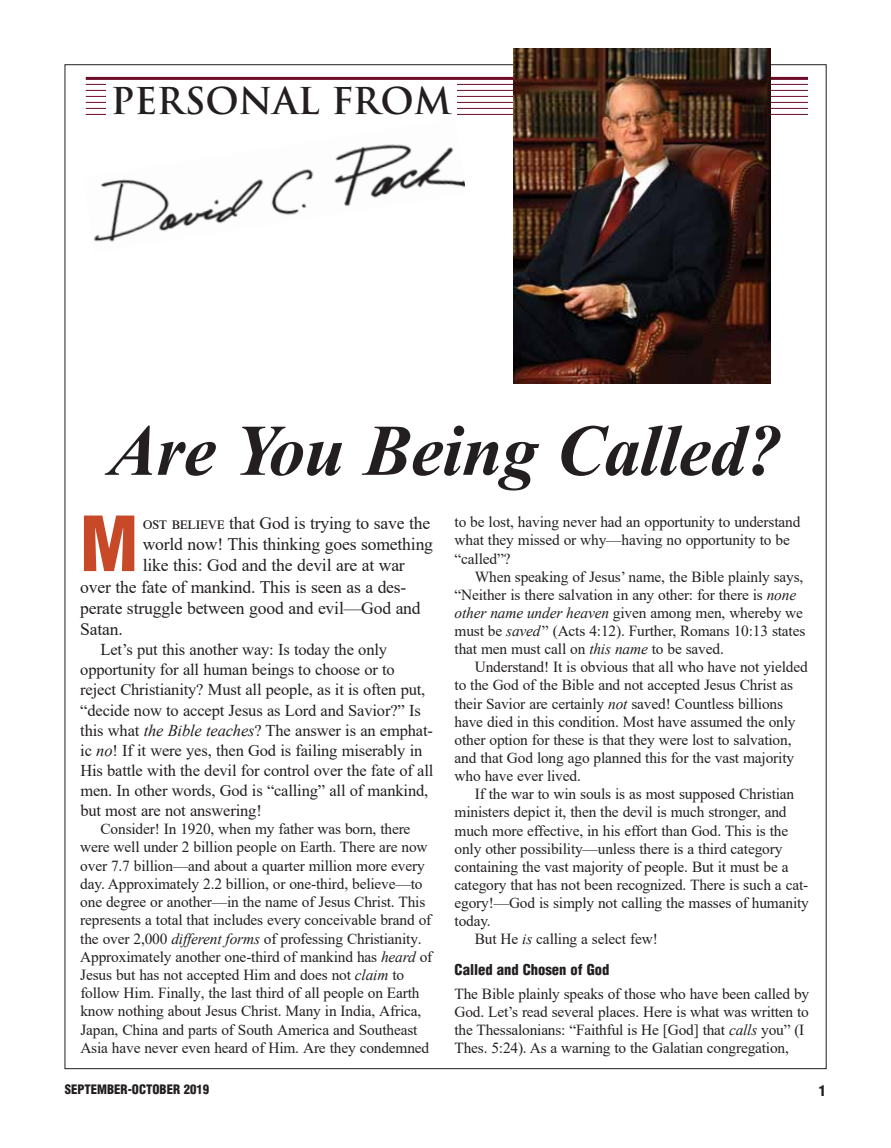
<style>
.page{position:relative;width:891px;height:1148px;background:#fff}
.page>*{position:absolute;margin:0;border:0;box-sizing:border-box;transform-origin:0 0}
.t1{font:900 condensed 73.95px "Helvetica";color:#c84927}
.t2{font:italic 700 72.6px "Times New Roman";letter-spacing:-.01em;color:#231f20}
.t3{font:600 36px "Trajan Pro 3";color:#231f20}
.t4{font:17.7px "Times New Roman";letter-spacing:-.01em;color:#231f20}
.t5{font:16.5px/20.1px "Times New Roman";letter-spacing:-.01em;color:#231f20}
.t6{font:15.3px/18.1px "Times New Roman";letter-spacing:-.01em;color:#231f20}
.t7{font:900 condensed 14.7px "Helvetica";color:#231f20}
.t8{font:900 condensed 12.75px "Helvetica";color:#231f20}
.s1{font-style:italic}
</style>
<div class="page">
<hr style="left:86px;top:84px;width:722px;height:1px;background:#6d0b28">
<hr style="left:86px;top:90px;width:722px;height:1px;background:#6d0b28">
<hr style="left:86px;top:96px;width:722px;height:1px;background:#6d0b28">
<hr style="left:86px;top:102px;width:722px;height:1px;background:#6d0b28">
<hr style="left:86px;top:108px;width:722px;height:1px;background:#6d0b28">
<hr style="left:86px;top:114px;width:722px;height:1px;background:#6d0b28">
<hr style="left:86px;top:77px;width:722px;height:3px;background:#6d0b28">
<img style="left:513px;top:49px;width:258px;height:335px">
<div style="left:106px;top:82px;width:350px;height:35px;background:#fff"></div>
<img style="left:94px;top:144px;width:372px;height:98px">
<h3 class="t3" style="left:111px;top:75px;width:342px">PERSONAL FROM</h3>
<h2 class="t2" style="left:109px;top:400px;width:675px">Are You Being Called?</h2>
<h1 class="t1" style="left:80px;top:497px;width:59px">M</h1>
<p class="t4" style="left:143px;top:510px;width:289px">ost believe that God is trying to save the</p>
<p class="t4" style="left:143px;top:531px;width:292px">world now! This thinking goes something</p>
<p class="t4" style="left:143px;top:552px;width:264px">like this: God and the devil are at war</p>
<p class="t4" style="left:80px;top:574px;width:328px">over the fate of mankind. This is seen as a des-</p>
<p class="t4" style="left:80px;top:595px;width:342px">perate struggle between good and evil—God and</p>
<p class="t4" style="left:80px;top:617px;width:44px">Satan.</p>
<p class="t5" style="left:80px;top:639px;width:355px;text-indent:20px">Let’s put this another way: Is today the only opportunity for all human beings to choose or to reject Christianity? Must all people, as it is often put, “decide now to accept Jesus as Lord and Savior?” Is this what <span class="s1">the Bible teaches</span>? The answer is an emphat&shy;ic <span class="s1">no</span>! If it were yes, then God is failing miserably in His battle with the devil for control over the fate of all men. In other words, God is “calling” all of mankind, but most are not answering!</p>
<p class="t6" style="left:80px;top:819px;width:354px;text-indent:20px">Consider! In 1920, when my father was born, there were well under 2 billion people on Earth. There are now over 7.7 billion—and about a quarter million more every day. Approximately 2.2 billion, or one-third, believe—to one degree or another—in the name of Jesus Christ. This represents a total that includes every conceivable brand of the over 2,000 <span class="s1">different forms</span> of professing Christianity.<br>Approximately another one-third of mankind has <span class="s1">heard</span> of Jesus but has not accepted Him and does not <span class="s1">claim</span> to follow Him. Finally, the last third of all people on Earth know nothing about Jesus Christ. Many in India, Africa, Japan, China and parts of South America and Southeast Asia have never even heard of Him. Are they condemned</p>
<p class="t6" style="left:455px;top:512px;width:347px">to be lost, having never had an opportunity to understand what they missed or why—having no opportunity to be “called”?</p>
<p class="t6" style="left:455px;top:567px;width:352px;text-indent:20px">When speaking of Jesus’ name, the Bible plainly says, “Neither is there salvation in any other: for there is <span class="s1">none other name under heaven</span> given among men, whereby we must be <span class="s1">saved</span>” (Acts 4:12). Further, Romans 10:13 states that men must call on <span class="s1">this name</span> to be saved.</p>
<p class="t6" style="left:455px;top:657px;width:355px;text-indent:20px">Understand! It is obvious that all who have not yielded to the God of the Bible and not accepted Jesus Christ as their Savior are certainly <span class="s1">not</span> saved! Countless billions have died in this condition. Most have assumed the only other option for these is that they were lost to salvation, and that God long ago planned this for the vast majority who have ever lived.</p>
<p class="t6" style="left:475px;top:784px;width:321px">If the war to win souls is as most supposed Christian</p>
<p class="t6" style="left:455px;top:802px;width:334px">ministers depict it, then the devil is much stronger, and</p>
<p class="t6" style="left:455px;top:821px;width:335px">much more effective, in his effort than God. This is the</p>
<p class="t6" style="left:455px;top:839px;width:329px">only other possibility—unless there is a third category</p>
<p class="t6" style="left:455px;top:857px;width:336px">containing the vast majority of people. But it must be a</p>
<p class="t6" style="left:455px;top:875px;width:355px">category that has not been recognized. There is such a cat-</p>
<p class="t6" style="left:455px;top:893px;width:356px">egory!—God is simply not calling the masses of humanity</p>
<p class="t6" style="left:455px;top:911px;width:38px">today.</p>
<p class="t6" style="left:475px;top:929px;width:185px">But He <span class="s1">is</span> calling a select few!</p>
<p class="t7" style="left:455px;top:959px;width:157px">Called and Chosen of God</p>
<p class="t6" style="left:455px;top:983px;width:356px">The Bible plainly speaks of those who have been called by God. Let’s read several places. Here is what was written to the Thessalonians: “Faithful is He [God] that <span class="s1">calls</span> you” (I Thes. 5:24). As a warning to the Galatian congregation,</p>
<p class="t8" style="left:65px;top:1081px;width:146px">SEPTEMBER-OCTOBER 2019</p>
<p class="t7" style="left:819px;top:1080px;width:9px">1</p>
</div>
